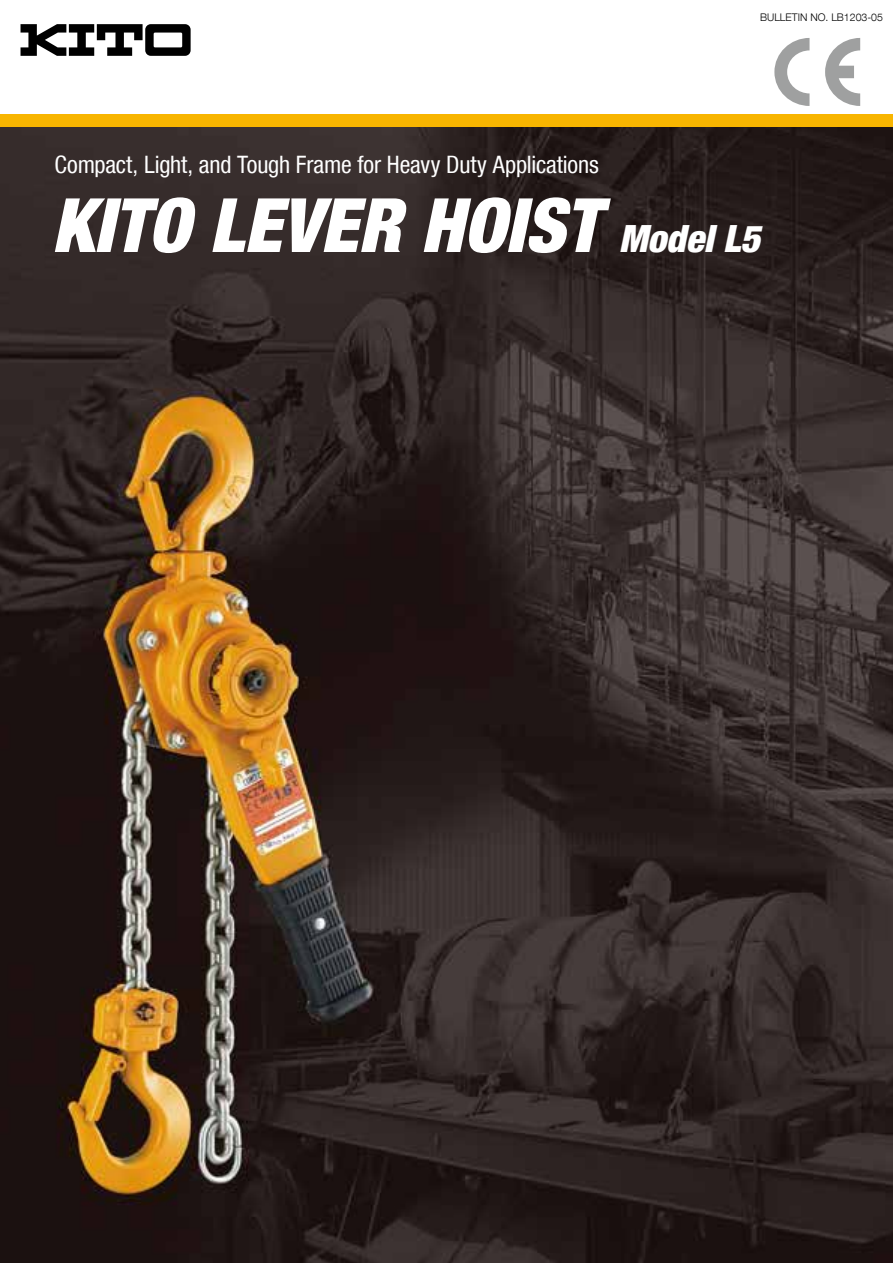
<style>
.page{position:relative;width:893px;height:1263px;background:#fff}
.page>*{position:absolute;margin:0;border:0;box-sizing:border-box;transform-origin:0 0}
.t1{font:italic 900 condensed 75px "Helvetica Neue LT Com";color:#fff}
.t2{font:condensed 24px "Helvetica Neue LT Com";letter-spacing:-.005em;color:#fff}
.t3{font:300 10.5px "Helvetica Neue LT Com";color:#000}
.s1{font-size:37.5px}
</style>
<div class="page">
<div style="left:0;top:114px;width:893px;height:13px;background:#f8b500"></div>
<svg style="left:825px;top:38px;width:35px;height:68px"></svg>
<svg style="left:774px;top:38px;width:35px;height:68px"></svg>
<img style="left:0;top:127px;width:893px;height:1136px">
<svg style="left:21px;top:24px;width:170px;height:32px"></svg>
<p class="t3" style="left:760px;top:11px;width:124px">BULLETIN NO. LB1203-05</p>
<p class="t2" style="left:55px;top:150px;width:546px">Compact, Light, and Tough Frame for Heavy Duty Applications</p>
<h1 class="t1" style="left:52px;top:180px;width:709px">KITO LEVER HOIST <span class="s1">Model L5</span></h1>
</div>
